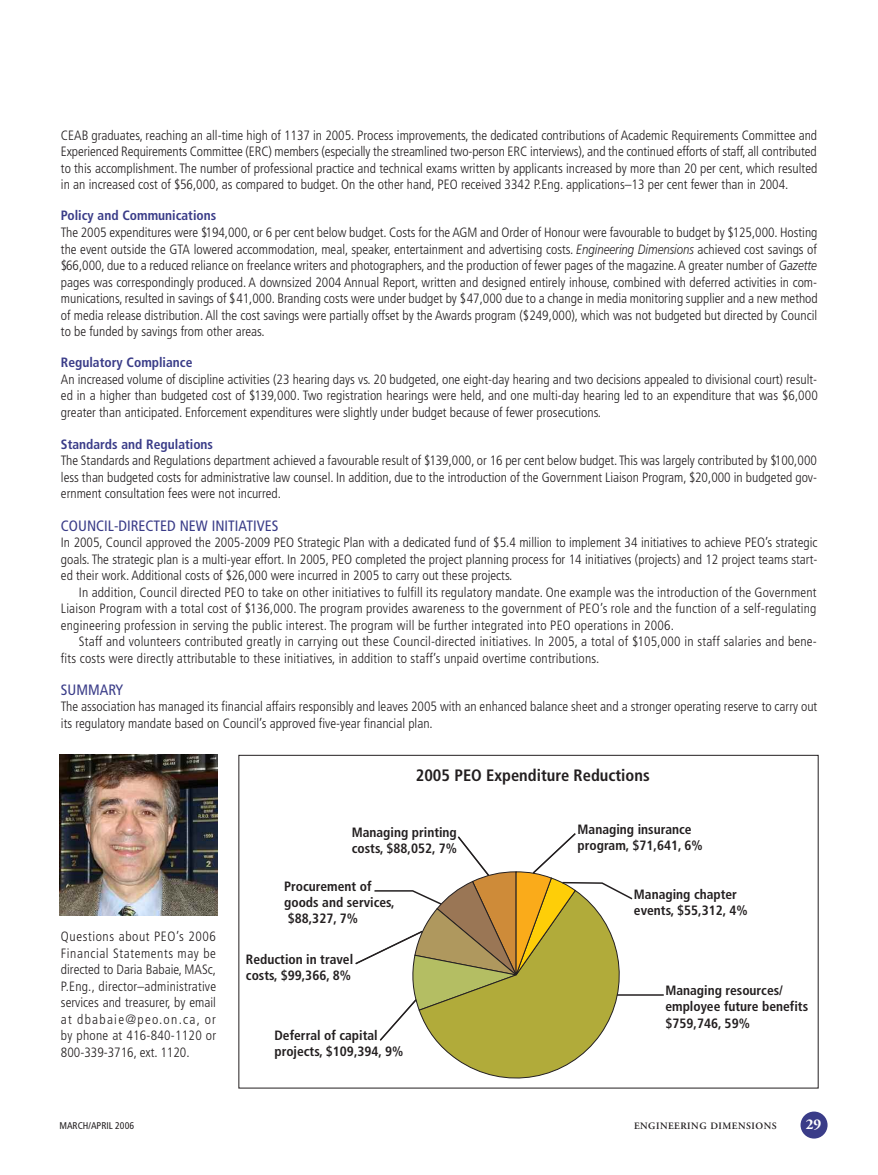
<style>
.page{position:relative;width:878px;height:1175px;background:#fff}
.page>*{position:absolute;margin:0;border:0;box-sizing:border-box;transform-origin:0 0}
.t1{font:700 condensed 16.5px "Frutiger";color:#231f20}
.t2{font:condensed 15px "Frutiger";color:#3a3c88}
.t3{font:700 15px "Adobe Garamond";color:#fff}
.t4{font:300 condensed 13.5px/16.5px "Frutiger";color:#231f20;text-align:justify}
.t5{font:700 condensed 13.5px/16.2px "Frutiger";color:#231f20}
.t6{font:700 condensed 13.5px "Frutiger";color:#3a3c88}
.t7{font:600 9.75px "Adobe Garamond";letter-spacing:.05em;color:#231f20}
.t8{font:condensed 9.75px "Frutiger";color:#231f20}
.s1{font-style:italic;font-stretch:normal}
</style>
<div class="page">
<div style="left:800px;top:1111px;width:27px;height:27px;background:#3a3c88;border-radius:50%"></div>
<svg style="left:355px;top:833px;width:279px;height:245px"></svg>
<hr style="left:617px;top:994px;width:46px;height:1px;background:#231f20">
<img style="left:59px;top:755px;width:159px;height:160px">
<p class="t4" style="left:61px;top:128px;width:758px">CEAB graduates, reaching an all-time high of 1137 in 2005. Process improvements, the dedicated contributions of Academic Requirements Committee and Experienced Requirements Committee (ERC) members (especially the streamlined two-person ERC interviews), and the continued efforts of staff, all contributed to this accomplishment. The number of professional practice and technical exams written by applicants increased by more than 20 per cent, which resulted in an increased cost of $56,000, as compared to budget. On the other hand, PEO received 3342 P.Eng. applications–13 per cent fewer than in 2004.</p>
<p class="t6" style="left:61px;top:210px;width:157px">Policy and Communications</p>
<p class="t4" style="left:61px;top:225px;width:758px">The 2005 expenditures were $194,000, or 6 per cent below budget. Costs for the AGM and Order of Honour were favourable to budget by $125,000. Hosting the event outside the GTA lowered accommodation, meal, speaker, entertainment and advertising costs. <span class="s1">Engineering Dimensions</span> achieved cost savings of $66,000, due to a reduced reliance on freelance writers and photographers, and the production of fewer pages of the magazine.A greater number of <span class="s1">Gazette </span>pages was correspondingly produced. A downsized 2004 Annual Report, written and designed entirely inhouse, combined with deferred activities in com&shy;munications, resulted in savings of $41,000. Branding costs were under budget by $47,000 due to a change in media monitoring supplier and a new method of media release distribution. All the cost savings were partially offset by the Awards program ($249,000), which was not budgeted but directed by Council to be funded by savings from other areas.</p>
<p class="t6" style="left:61px;top:357px;width:133px">Regulatory Compliance</p>
<p class="t4" style="left:61px;top:372px;width:758px">An increased volume of discipline activities (23 hearing days vs. 20 budgeted, one eight-day hearing and two decisions appealed to divisional court) result&shy;ed in a higher than budgeted cost of $139,000. Two registration hearings were held, and one multi-day hearing led to an expenditure that was $6,000 greater than anticipated. Enforcement expenditures were slightly under budget because of fewer prosecutions.</p>
<p class="t6" style="left:61px;top:439px;width:154px">Standards and Regulations</p>
<p class="t4" style="left:61px;top:453px;width:757px">The Standards and Regulations department achieved a favourable result of $139,000, or 16 per cent below budget. This was largely contributed by $100,000 less than budgeted costs for administrative law counsel. In addition, due to the introduction of the Government Liaison Program, $20,000 in budgeted gov&shy;ernment consultation fees were not incurred.</p>
<p class="t2" style="left:61px;top:519px;width:219px">COUNCIL-DIRECTED NEW INITIATIVES</p>
<p class="t4" style="left:61px;top:535px;width:758px">In 2005, Council approved the 2005-2009 PEO Strategic Plan with a dedicated fund of $5.4 million to implement 34 initiatives to achieve PEO’s strategic goals. The strategic plan is a multi-year effort. In 2005, PEO completed the project planning process for 14 initiatives (projects) and 12 project teams start&shy;ed their work. Additional costs of $26,000 were incurred in 2005 to carry out these projects.</p>
<p class="t4" style="left:61px;top:585px;width:757px;text-indent:18px">In addition, Council directed PEO to take on other initiatives to fulfill its regulatory mandate. One example was the introduction of the Government Liaison Program with a total cost of $136,000. The program provides awareness to the government of PEO’s role and the function of a self-regulating engineering profession in serving the public interest. The program will be further integrated into PEO operations in 2006.</p>
<p class="t4" style="left:61px;top:634px;width:757px;text-indent:18px">Staff and volunteers contributed greatly in carrying out these Council-directed initiatives. In 2005, a total of $105,000 in staff salaries and bene&shy;fits costs were directly attributable to these initiatives, in addition to staff’s unpaid overtime contributions.</p>
<p class="t2" style="left:61px;top:683px;width:64px">SUMMARY</p>
<p class="t4" style="left:61px;top:699px;width:758px">The association has managed its financial affairs responsibly and leaves 2005 with an enhanced balance sheet and a stronger operating reserve to carry out its regulatory mandate based on Council’s approved five-year financial plan.</p>
<p class="t1" style="left:416px;top:768px;width:235px">2005 PEO Expenditure Reductions</p>
<p class="t4" style="left:61px;top:929px;width:157px">Questions about PEO’s 2006<br>Financial Statements may be directed to Daria Babaie, MASc, P.Eng., director–administrative services and treasurer, by email at dbabaie@peo.on.ca, or by phone at 416-840-1120 or 800-339-3716, ext. 1120.</p>
<p class="t5" style="left:352px;top:825px;width:107px">Managing printing costs, $88,052, 7%</p>
<p class="t5" style="left:284px;top:879px;width:112px">Procurement of goods and services, $88,327, 7%</p>
<p class="t5" style="left:246px;top:952px;width:109px">Reduction in travel costs, $99,366, 8%</p>
<p class="t5" style="left:274px;top:1028px;width:130px">Deferral of capital projects, $109,394, 9%</p>
<p class="t5" style="left:577px;top:822px;width:127px">Managing insurance program, $71,641, 6%</p>
<p class="t5" style="left:634px;top:887px;width:115px">Managing chapter events, $55,312, 4%</p>
<p class="t5" style="left:665px;top:983px;width:144px">Managing resources/ employee future benefits $759,746, 59%</p>
<p class="t8" style="left:59px;top:1122px;width:76px">MARCH/APRIL 2006</p>
<p class="t7" style="left:634px;top:1122px;width:144px">ENGINEERING DIMENSIONS</p>
<p class="t3" style="left:805px;top:1118px;width:17px">29</p>
</div>
